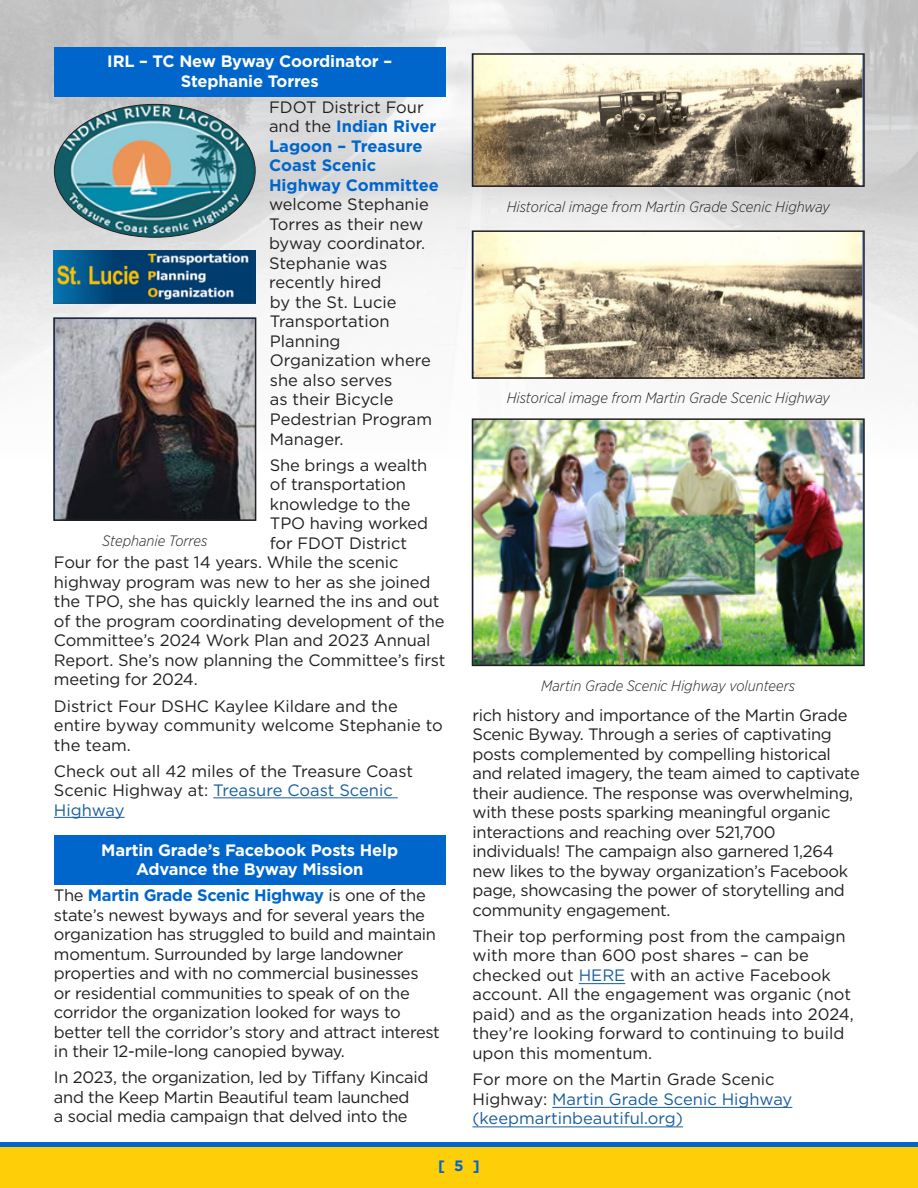
<style>
.page{position:relative;width:918px;height:1188px;background:#fff}
.page>*{position:absolute;margin:0;border:0;box-sizing:border-box;transform-origin:0 0}
.Body_Text{font:16.5px/19.5px "Gotham";letter-spacing:-.02em;color:#231f20}
.Body_Text-2{font:16.5px/19.5px "Gotham";color:#231f20}
.Shaded_Callout{font:700 16.5px/19.5px "Gotham";letter-spacing:-.01em;color:#fff;text-align:center}
.t1{font:16.5px/19.5px "Gotham";color:#175d9e}
.t2{font:italic 300 15px "Gotham Narrow";color:#231f20}
.t3{font:700 15px "Gotham";color:#06c}
.s1{font-weight:700;color:#06c}
.s2{color:#175d9e}
.s3{color:#231f20}
</style>
<div class="page">
<img style="left:0;top:0;width:918px;height:501px">
<svg style="left:0;top:1143px;width:918px;height:5px;background:#327aa4"></svg>
<div style="left:0;top:1148px;width:918px;height:40px;background:#fece08"></div>
<img style="left:56px;top:320px;width:197px;height:198px">
<div style="left:53px;top:317px;width:203px;height:204px;border:2px solid #231f20"></div>
<div style="left:54px;top:47px;width:392px;height:50px;background:#06c"></div>
<hr style="left:213px;top:797px;width:185px;height:1px;background:#175d9e">
<hr style="left:54px;top:817px;width:71px;height:1px;background:#175d9e">
<div style="left:54px;top:836px;width:392px;height:49px;background:#06c"></div>
<img style="left:54px;top:104px;width:201px;height:133px">
<img style="left:54px;top:250px;width:202px;height:54px">
<img style="left:475px;top:56px;width:387px;height:128px">
<div style="left:472px;top:53px;width:393px;height:134px;border:2px solid #231f20"></div>
<img style="left:475px;top:233px;width:387px;height:143px">
<div style="left:472px;top:230px;width:393px;height:149px;border:2px solid #231f20"></div>
<img style="left:475px;top:421px;width:387px;height:242px">
<div style="left:472px;top:418px;width:393px;height:248px;border:2px solid #231f20"></div>
<hr style="left:579px;top:983px;width:46px;height:1px;background:#175d9e">
<hr style="left:552px;top:1107px;width:240px;height:1px;background:#175d9e">
<hr style="left:473px;top:1126px;width:210px;height:1px;background:#175d9e">
<p class="Shaded_Callout" style="left:107px;top:52px;width:286px">IRL – TC New Byway Coordinator –<br>Stephanie Torres</p>
<p class="Body_Text-2" style="left:269px;top:97px;width:171px">FDOT District Four and the <span class="s1">Indian River<br>Lagoon – Treasure<br>Coast Scenic<br>Highway Committee </span>welcome Stephanie<br>Torres as their new byway coordinator.<br>Stephanie was recently hired<br>by the St. Lucie<br>Transportation<br>Planning<br>Organization where she also serves<br>as their Bicycle<br>Pedestrian Program<br>Manager.</p>
<p class="Body_Text" style="left:270px;top:455px;width:159px">She brings a wealth</p>
<p class="Body_Text" style="left:270px;top:474px;width:138px">of transportation</p>
<p class="Body_Text" style="left:270px;top:494px;width:142px">knowledge to the</p>
<p class="Body_Text" style="left:270px;top:513px;width:160px">TPO having worked</p>
<p class="Body_Text" style="left:270px;top:533px;width:139px">for FDOT District</p>
<p class="Body_Text" style="left:54px;top:552px;width:346px">Four for the past 14 years. While the scenic</p>
<p class="Body_Text" style="left:54px;top:572px;width:378px">highway program was new to her as she joined</p>
<p class="Body_Text" style="left:54px;top:591px;width:387px">the TPO, she has quickly learned the ins and out</p>
<p class="Body_Text" style="left:54px;top:611px;width:392px">of the program coordinating development of the</p>
<p class="Body_Text" style="left:54px;top:630px;width:378px">Committee’s 2024 Work Plan and 2023 Annual</p>
<p class="Body_Text" style="left:54px;top:650px;width:393px">Report. She’s now planning the Committee’s first</p>
<p class="Body_Text" style="left:54px;top:669px;width:145px">meeting for 2024.</p>
<p class="Body_Text-2" style="left:54px;top:696px;width:390px">District Four DSHC Kaylee Kildare and the entire byway community welcome Stephanie to the team.</p>
<p class="Body_Text-2" style="left:54px;top:761px;width:361px">Check out all 42 miles of the Treasure Coast<br>Scenic Highway at: <span class="s2">Treasure Coast Scenic<br>Highway</span></p>
<p class="Shaded_Callout" style="left:101px;top:840px;width:298px">Martin Grade’s Facebook Posts Help<br>Advance the Byway Mission</p>
<p class="Body_Text" style="left:54px;top:885px;width:387px">The <span class="s1">Martin Grade Scenic Highway</span> is one of the state’s newest byways and for several years the organization has struggled to build and maintain momentum. Surrounded by large landowner properties and with no commercial businesses<br>or residential communities to speak of on the corridor the organization looked for ways to better tell the corridor’s story and attract interest in their 12-mile-long canopied byway.</p>
<p class="Body_Text" style="left:54px;top:1068px;width:376px">In 2023, the organization, led by Tiffany Kincaid and the Keep Martin Beautiful team launched<br>a social media campaign that delved into the</p>
<p class="t2" style="left:102px;top:532px;width:107px">Stephanie Torres</p>
<p class="t2" style="left:507px;top:198px;width:325px">Historical image from Martin Grade Scenic Highway</p>
<p class="t2" style="left:507px;top:388px;width:325px">Historical image from Martin Grade Scenic Highway</p>
<p class="t2" style="left:541px;top:676px;width:255px">Martin Grade Scenic Highway volunteers</p>
<p class="Body_Text" style="left:473px;top:705px;width:389px">rich history and importance of the Martin Grade Scenic Byway. Through a series of captivating posts complemented by compelling historical and related imagery, the team aimed to captivate their audience. The response was overwhelming, with these posts sparking meaningful organic interactions and reaching over 521,700 individuals! The campaign also garnered 1,264 new likes to the byway organization’s Facebook page, showcasing the power of storytelling and community engagement.</p>
<p class="Body_Text-2" style="left:473px;top:926px;width:383px">Their top performing post from the campaign with more than 600 post shares – can be checked out <span class="s2">HERE</span> with an active Facebook account. All the engagement was organic (not paid) and as the organization heads into 2024, they’re looking forward to continuing to build upon this momentum.</p>
<p class="t1" style="left:473px;top:1069px;width:321px"><span class="s3">For more on the Martin Grade Scenic<br>Highway:</span> Martin Grade Scenic Highway (keepmartinbeautiful.org)</p>
<p class="t3" style="left:438px;top:1156px;width:43px">[ 5 ]</p>
</div>
